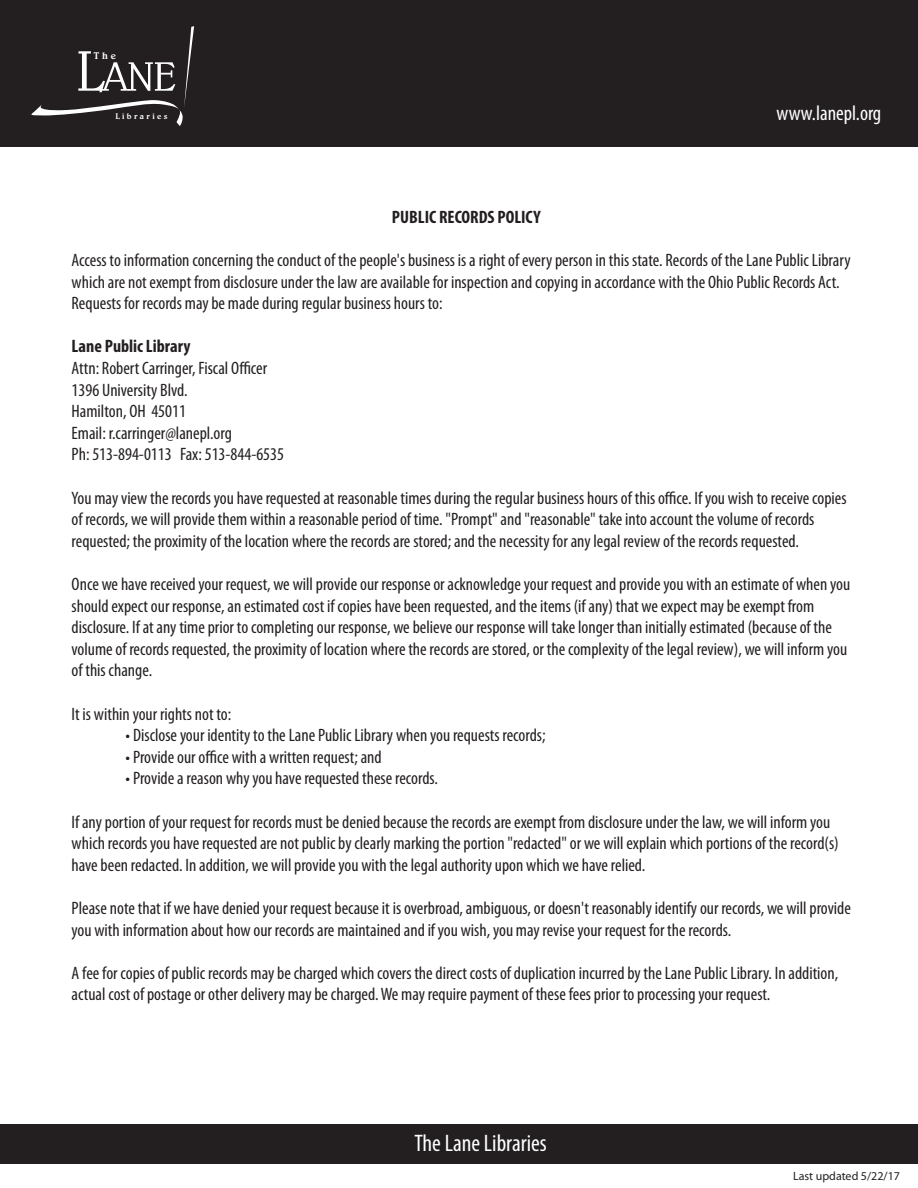
<style>
.page{position:relative;width:918px;height:1188px;background:#fff}
.page>*{position:absolute;margin:0;border:0;box-sizing:border-box;transform-origin:0 0}
.t1{font:condensed 24px "Myriad Pro";color:#fff}
.t2{font:condensed 21px "Myriad Pro";color:#fff}
.t3{font:condensed 18px/21.6px "Myriad Pro";color:#231f20}
.t4{font:700 condensed 18px "Myriad Pro";color:#231f20}
.t5{font:12px "Myriad Pro";color:#231f20}
.t6{font:500 9.9px "Belwe";color:#fff}
.t7{font:500 8.25px "Belwe";letter-spacing:.275em;color:#fff}
</style>
<div class="page">
<div style="left:0;top:1124px;width:918px;height:40px;background:#231f20"></div>
<div style="left:0;top:0;width:918px;height:147px;background:#231f20"></div>
<svg style="left:31px;top:26px;width:163px;height:100px"></svg>
<p class="t6" style="left:93px;top:50px;width:24px">The</p>
<p class="t7" style="left:115px;top:111px;width:54px">Libraries</p>
<p class="t2" style="left:776px;top:101px;width:106px">www.lanepl.org</p>
<p class="t4" style="left:392px;top:207px;width:150px">PUBLIC RECORDS POLICY</p>
<p class="t3" style="left:72px;top:250px;width:781px">Access to information concerning the conduct of the people's business is a right of every person in this state. Records of the Lane Public Library which are not exempt from disclosure under the law are available for inspection and copying in accordance with the Ohio Public Records Act.<br>Requests for records may be made during regular business hours to:</p>
<p class="t4" style="left:72px;top:336px;width:120px">Lane Public Library</p>
<p class="t3" style="left:72px;top:358px;width:214px">Attn: Robert Carringer, Fiscal Officer<br>1396 University Blvd.<br>Hamilton, OH 45011<br>Email: r.carringer@lanepl.org<br>Ph: 513-894-0113 Fax: 513-844-6535</p>
<p class="t3" style="left:72px;top:487px;width:777px">You may view the records you have requested at reasonable times during the regular business hours of this office. If you wish to receive copies of records, we will provide them within a reasonable period of time. "Prompt" and "reasonable" take into account the volume of records requested; the proximity of the location where the records are stored; and the necessity for any legal review of the records requested.</p>
<p class="t3" style="left:72px;top:574px;width:780px">Once we have received your request, we will provide our response or acknowledge your request and provide you with an estimate of when you should expect our response, an estimated cost if copies have been requested, and the items (if any) that we expect may be exempt from disclosure. If at any time prior to completing our response, we believe our response will take longer than initially estimated (because of the volume of records requested, the proximity of location where the records are stored, or the complexity of the legal review), we will inform you of this change.</p>
<p class="t3" style="left:72px;top:703px;width:161px">It is within your rights not to:</p>
<p class="t3" style="left:126px;top:725px;width:421px">• Disclose your identity to the Lane Public Library when you requests records;</p>
<p class="t3" style="left:126px;top:746px;width:258px">• Provide our office with a written request; and</p>
<p class="t3" style="left:126px;top:768px;width:314px">• Provide a reason why you have requested these records.</p>
<p class="t3" style="left:72px;top:811px;width:769px">If any portion of your request for records must be denied because the records are exempt from disclosure under the law, we will inform you which records you have requested are not public by clearly marking the portion "redacted" or we will explain which portions of the record(s) have been redacted. In addition, we will provide you with the legal authority upon which we have relied.</p>
<p class="t3" style="left:72px;top:898px;width:781px">Please note that if we have denied your request because it is overbroad, ambiguous, or doesn't reasonably identify our records, we will provide you with information about how our records are maintained and if you wish, you may revise your request for the records.</p>
<p class="t3" style="left:72px;top:962px;width:768px">A fee for copies of public records may be charged which covers the direct costs of duplication incurred by the Lane Public Library. In addition, actual cost of postage or other delivery may be charged. We may require payment of these fees prior to processing your request.</p>
<h1 class="t1" style="left:414px;top:1131px;width:134px">The Lane Libraries</h1>
<p class="t5" style="left:793px;top:1169px;width:108px">Last updated 5/22/17</p>
</div>
